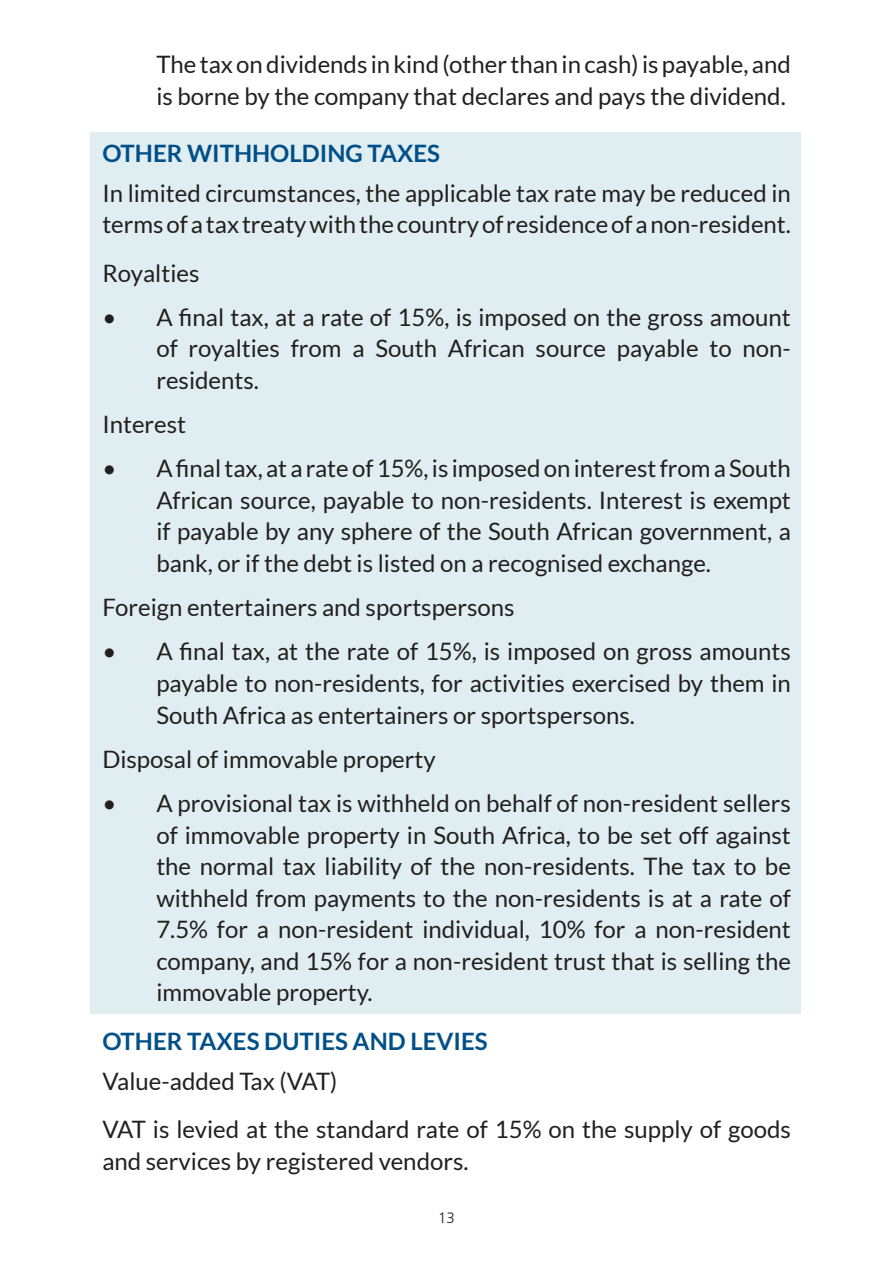
<style>
.page{position:relative;width:893px;height:1263px;background:#fff}
.page>*{position:absolute;margin:0;border:0;box-sizing:border-box;transform-origin:0 0}
.t1{font:24px/31.5px "Lato";color:#231f20;text-align:justify}
.t2{font:700 24px "Lato";color:#004f87}
.t3{font:300 15px "Frutiger";color:#231f20}
</style>
<div class="page">
<div style="left:91px;top:132px;width:710px;height:881px;background:#e0eef2"></div>
<p class="t1" style="left:156px;top:49px;width:636px">The tax on dividends in kind (other than in cash) is payable, and is borne by the company that declares and pays the dividend.</p>
<p class="t2" style="left:102px;top:139px;width:339px">OTHER WITHHOLDING TAXES</p>
<p class="t1" style="left:102px;top:177px;width:690px">In limited circumstances, the applicable tax rate may be reduced in terms of a tax treaty with the country of residence of a non-resident.</p>
<p class="t1" style="left:102px;top:257px;width:99px">Royalties</p>
<p class="t1" style="left:156px;top:301px;width:636px;text-indent:-54px">• A final tax, at a rate of 15%, is imposed on the gross amount of royalties from a South African source payable to non&shy;residents.</p>
<p class="t1" style="left:102px;top:409px;width:85px">Interest</p>
<p class="t1" style="left:156px;top:453px;width:636px;text-indent:-54px">• Afinaltax, at a rateof15%, is imposedoninterestfroma South African source, payable to non-residents. Interest is exempt if payable by any sphere of the South African government, a bank, or if the debt is listed on a recognised exchange.</p>
<p class="t1" style="left:102px;top:592px;width:414px">Foreign entertainers and sportspersons</p>
<p class="t1" style="left:156px;top:636px;width:636px;text-indent:-54px">• A final tax, at the rate of 15%, is imposed on gross amounts payable to non-residents, for activities exercised by them in South Africa as entertainers or sportspersons.</p>
<p class="t1" style="left:102px;top:743px;width:335px">Disposal of immovable property</p>
<p class="t1" style="left:156px;top:787px;width:636px;text-indent:-54px">• A provisional tax is withheld on behalf of non-resident sellers of immovable property in South Africa, to be set off against the normal tax liability of the non-residents. The tax to be withheld from payments to the non-residents is at a rate of 7.5% for a non-resident individual, 10% for a non-resident company, and 15% for a non-resident trust that is selling the immovable property.</p>
<p class="t2" style="left:102px;top:1027px;width:387px">OTHER TAXES DUTIES AND LEVIES</p>
<p class="t1" style="left:102px;top:1065px;width:237px">Value-added Tax (VAT)</p>
<p class="t1" style="left:102px;top:1113px;width:690px">VAT is levied at the standard rate of 15% on the supply of goods and services by registered vendors.</p>
<p class="t3" style="left:438px;top:1209px;width:18px">13</p>
</div>
